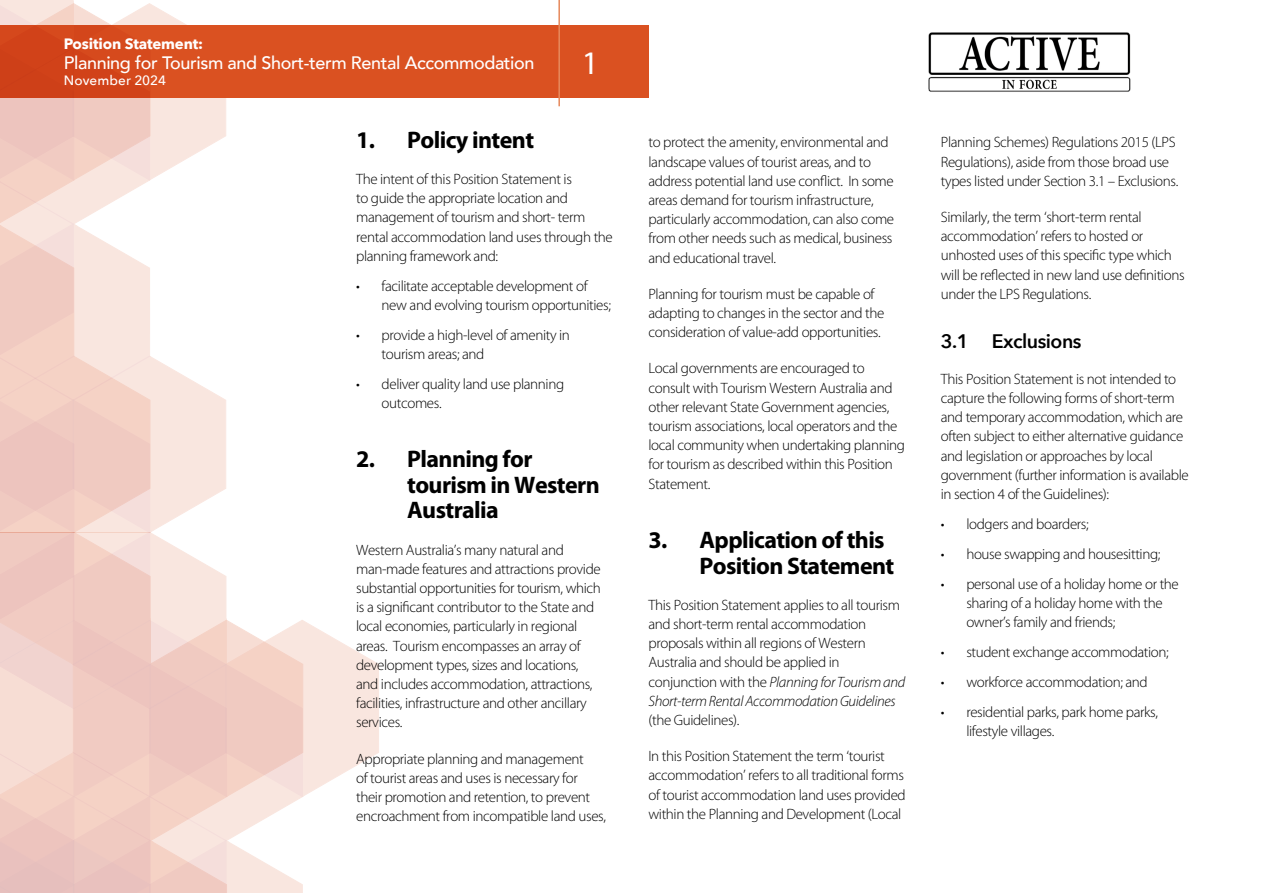
<style>
.page{position:relative;width:1263px;height:893px;background:#fff}
.page>*{position:absolute;margin:0;border:0;box-sizing:border-box;transform-origin:0 0}
.t1{font:33px "Myriad Pro";color:#fff}
.t2{font:700 24px/25.5px "Myriad Pro";letter-spacing:-.025em;color:#000}
.t3{font:600 19.5px "Avenir Next";letter-spacing:-.025em;color:#000}
.t4{font:500 18px "Avenir";letter-spacing:-.02em;color:#fff}
.t5{font:300 15px/19.2px "Myriad Pro";letter-spacing:-.025em;color:#000}
.t6{font:700 15px "Avenir Next";letter-spacing:-.01em;color:#fff}
.t7{font:500 13.5px "Avenir Next";letter-spacing:.005em;color:#fff}
.s1{font-style:italic}
</style>
<div class="page">
<div style="left:0;top:26px;width:648px;height:72px;background:#da5121"></div>
<svg style="left:0;top:0;width:379px;height:893px"></svg>
<hr style="left:558px;top:0;width:2px;height:106px;background:#e7895c">
<img style="left:928px;top:32px;width:203px;height:60px">
<p class="t6" style="left:64px;top:31px;width:141px">Position Statement:</p>
<p class="t4" style="left:64px;top:47px;width:472px">Planning for Tourism and Short-term Rental Accommodation</p>
<p class="t7" style="left:64px;top:69px;width:104px">November 2024</p>
<h1 class="t1" style="left:582px;top:42px;width:18px">1</h1>
<h2 class="t2" style="left:356px;top:126px;width:179px">1. Policy intent</h2>
<p class="t5" style="left:356px;top:169px;width:258px">The intent of this Position Statement is<br>to guide the appropriate location and management of tourism and short- term rental accommodation land uses through the planning framework and:</p>
<p class="t5" style="left:382px;top:276px;width:231px;text-indent:-26px">• facilitate acceptable development of new and evolving tourism opportunities;</p>
<p class="t5" style="left:382px;top:325px;width:190px;text-indent:-26px">• provide a high-level of amenity in tourism areas; and</p>
<p class="t5" style="left:382px;top:374px;width:184px;text-indent:-26px">• deliver quality land use planning outcomes.</p>
<h2 class="t2" style="left:407px;top:446px;width:194px;text-indent:-51px">2. Planning for tourism in Western<br>Australia</h2>
<p class="t5" style="left:356px;top:540px;width:246px">Western Australia’s many natural and man-made features and attractions provide substantial opportunities for tourism, which is a significant contributor to the State and local economies, particularly in regional areas. Tourism encompasses an array of development types, sizes and locations, and includes accommodation, attractions, facilities, infrastructure and other ancillary services.</p>
<p class="t5" style="left:356px;top:749px;width:251px">Appropriate planning and management<br>of tourist areas and uses is necessary for their promotion and retention, to prevent encroachment from incompatible land uses,</p>
<p class="t5" style="left:648px;top:133px;width:247px">to protect the amenity, environmental and landscape values of tourist areas, and to address potential land use conflict. In some areas demand for tourism infrastructure, particularly accommodation, can also come from other needs such as medical, business and educational travel.</p>
<p class="t5" style="left:648px;top:284px;width:237px">Planning for tourism must be capable of adapting to changes in the sector and the consideration of value-add opportunities.</p>
<p class="t5" style="left:648px;top:359px;width:258px">Local governments are encouraged to consult with Tourism Western Australia and other relevant State Government agencies, tourism associations, local operators and the local community when undertaking planning for tourism as described within this Position Statement.</p>
<h2 class="t2" style="left:699px;top:526px;width:196px;text-indent:-51px">3. Application of this<br>Position Statement</h2>
<p class="t5" style="left:648px;top:595px;width:258px">This Position Statement applies to all tourism and short-term rental accommodation proposals within all regions of Western Australia and should be applied in conjunction with the <span class="s1">Planning for Tourism and Short-term Rental Accommodation Guidelines</span></p>
<p class="t5" style="left:648px;top:710px;width:92px">(the Guidelines).</p>
<p class="t5" style="left:648px;top:746px;width:259px">In this Position Statement the term ‘tourist accommodation’ refers to all traditional forms of tourist accommodation land uses provided within the Planning and Development (Local</p>
<p class="t5" style="left:941px;top:133px;width:239px">Planning Schemes) Regulations 2015 (LPS<br>Regulations), aside from those broad use types listed under Section 3.1 – Exclusions.</p>
<p class="t5" style="left:941px;top:207px;width:245px">Similarly, the term ‘short-term rental accommodation’ refers to hosted or unhosted uses of this specific type which will be reflected in new land use definitions under the LPS Regulations.</p>
<h3 class="t3" style="left:941px;top:324px;width:142px">3.1 Exclusions</h3>
<p class="t5" style="left:941px;top:369px;width:249px">This Position Statement is not intended to capture the following forms of short-term and temporary accommodation, which are often subject to either alternative guidance and legislation or approaches by local government (further information is available in section 4 of the Guidelines):</p>
<p class="t5" style="left:941px;top:514px;width:149px">• lodgers and boarders;</p>
<p class="t5" style="left:941px;top:544px;width:221px">• house swapping and housesitting;</p>
<p class="t5" style="left:966px;top:574px;width:214px;text-indent:-26px">• personal use of a holiday home or the sharing of a holiday home with the owner’s family and friends;</p>
<p class="t5" style="left:941px;top:642px;width:229px">• student exchange accommodation;</p>
<p class="t5" style="left:941px;top:672px;width:208px">• workforce accommodation; and</p>
<p class="t5" style="left:966px;top:702px;width:193px;text-indent:-26px">• residential parks, park home parks, lifestyle villages.</p>
</div>
